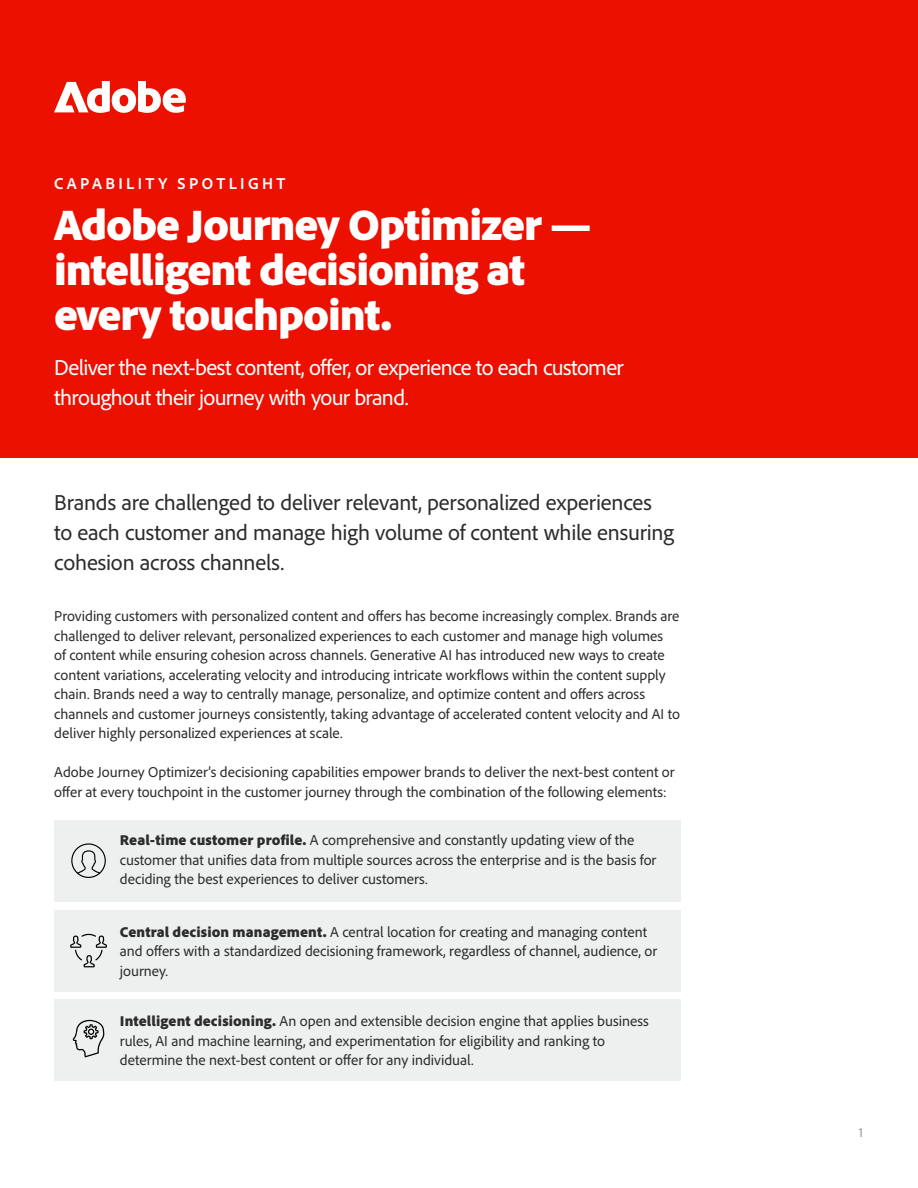
<style>
.page{position:relative;width:918px;height:1188px;background:#fff}
.page>*{position:absolute;margin:0;border:0;box-sizing:border-box;transform-origin:0 0}
.t1{font:900 45px/45px "Adobe Clean";letter-spacing:-.025em;color:#fff}
.t2{font:22.5px/30px "Adobe Clean";letter-spacing:-.01em;color:#2c2c2c}
.t3{font:22.5px/30px "Adobe Clean";letter-spacing:-.03em;color:#fff}
.t4{font:700 16.5px "Adobe Clean";letter-spacing:.2em;color:#fff}
.t5{font:15px/19.5px "Adobe Clean";color:#2c2c2c}
.t6{font:13.5px "Adobe Clean";color:#949598}
.s1{font-weight:900}
</style>
<div class="page">
<div style="left:0;top:0;width:918px;height:458px;background:#eb1000"></div>
<svg style="left:54px;top:81px;width:132px;height:32px"></svg>
<div style="left:54px;top:820px;width:626px;height:82px;background:#eef0ef"></div>
<svg style="left:71px;top:843px;width:35px;height:35px"></svg>
<div style="left:54px;top:910px;width:626px;height:81px;background:#eef0ef"></div>
<svg style="left:70px;top:933px;width:37px;height:34px"></svg>
<div style="left:54px;top:1000px;width:626px;height:81px;background:#eef0ef"></div>
<svg style="left:72px;top:1020px;width:33px;height:37px"></svg>
<p class="t4" style="left:54px;top:173px;width:233px">CAPABILITY SPOTLIGHT</p>
<h1 class="t1" style="left:54px;top:200px;width:539px">Adobe Journey Optimizer — intelligent decisioning at every touchpoint.</h1>
<h2 class="t3" style="left:54px;top:352px;width:571px">Deliver the next-best content, offer, or experience to each customer throughout their journey with your brand.</h2>
<h2 class="t2" style="left:54px;top:487px;width:621px">Brands are challenged to deliver relevant, personalized experiences to each customer and manage high volume of content while ensuring cohesion across channels.</h2>
<p class="t5" style="left:54px;top:606px;width:627px">Providing customers with personalized content and offers has become increasingly complex. Brands are challenged to deliver relevant, personalized experiences to each customer and manage high volumes<br>of content while ensuring cohesion across channels. Generative AI has introduced new ways to create content variations, accelerating velocity and introducing intricate workflows within the content supply chain. Brands need a way to centrally manage, personalize, and optimize content and offers across channels and customer journeys consistently, taking advantage of accelerated content velocity and AI to deliver highly personalized experiences at scale.</p>
<p class="t5" style="left:54px;top:762px;width:622px">Adobe Journey Optimizer’s decisioning capabilities empower brands to deliver the next-best content or offer at every touchpoint in the customer journey through the combination of the following elements:</p>
<p class="t5" style="left:120px;top:830px;width:538px"><span class="s1">Real-time customer profile.</span> A comprehensive and constantly updating view of the customer that unifies data from multiple sources across the enterprise and is the basis for deciding the best experiences to deliver customers.</p>
<p class="t5" style="left:120px;top:921px;width:539px"><span class="s1">Central decision management.</span> A central location for creating and managing content and offers with a standardized decisioning framework, regardless of channel, audience, or journey.</p>
<p class="t5" style="left:120px;top:1011px;width:531px"><span class="s1">Intelligent decisioning.</span> An open and extensible decision engine that applies business rules, AI and machine learning, and experimentation for eligibility and ranking to determine the next-best content or offer for any individual.</p>
<p class="t6" style="left:859px;top:1124px;width:6px">1</p>
</div>
